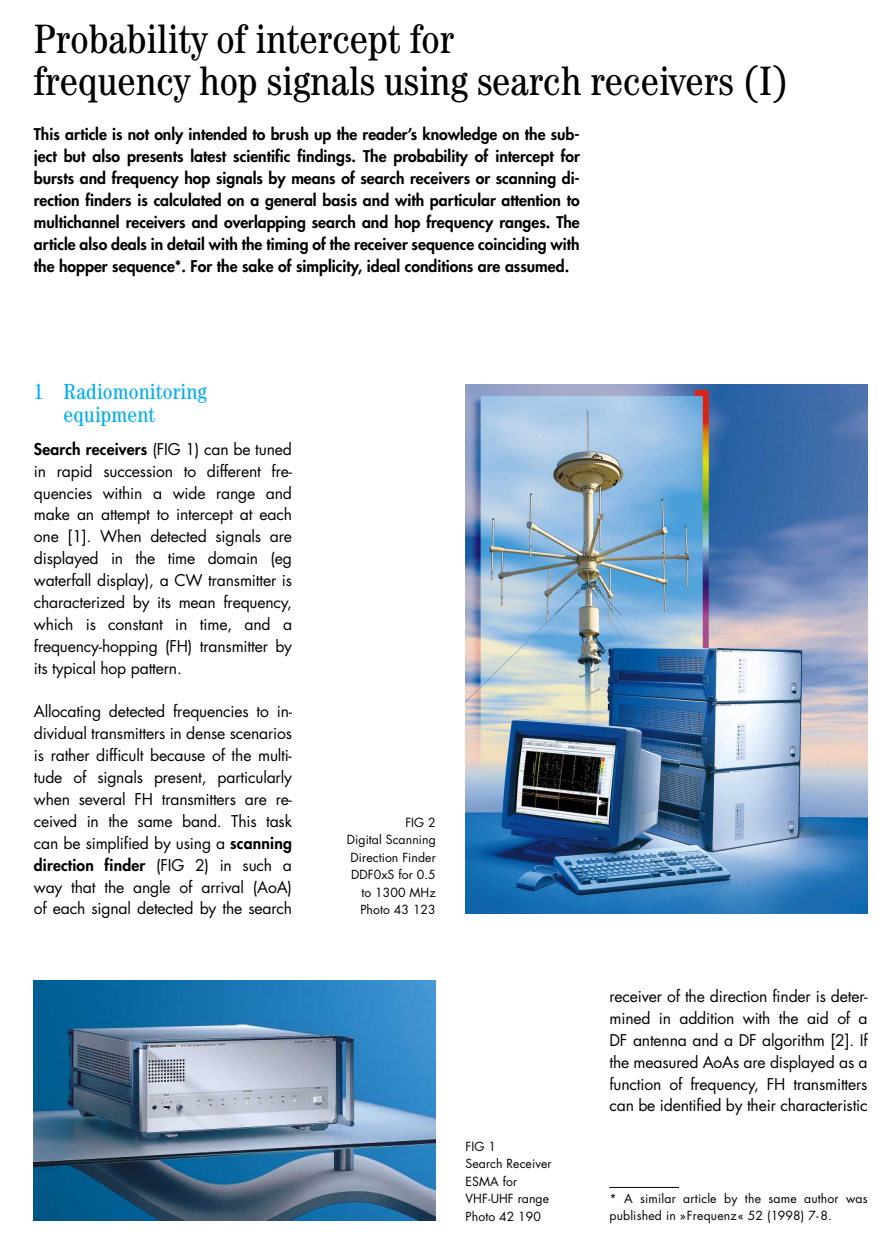
<style>
.page{position:relative;width:891px;height:1238px;background:#fff}
.page>*{position:absolute;margin:0;border:0;box-sizing:border-box;transform-origin:0 0}
.t1{font:condensed 41.12px/42px "Century";color:#000}
.t2{font:condensed 21.88px/23.6px "Century";letter-spacing:.01em;color:#00aeef}
.t3{font:15.75px/21.9px "Futura";letter-spacing:-.01em;color:#000;text-align:justify}
.t4{font:800 15.75px/21.9px "Futura";color:#000;text-align:justify}
.t5{font:12.25px/17.5px "Futura";letter-spacing:.005em;color:#000}
.s1{font-weight:800}
</style>
<div class="page">
<hr style="left:609px;top:1186px;width:70px;height:1px;background:#000">
<img style="left:34px;top:980px;width:402px;height:240px">
<img style="left:465px;top:384px;width:402px;height:529px">
<h1 class="t1" style="left:34px;top:21px;width:756px">Probability of intercept for<br>frequency hop signals using search receivers (I)</h1>
<p class="t4" style="left:34px;top:125px;width:547px">This article is not only intended to brush up the reader’s knowledge on the sub&shy;ject but also presents latest scientific findings. The probability of intercept for bursts and frequency hop signals by means of search receivers or scanning di&shy;rection finders is calculated on a general basis and with particular attention to multichannel receivers and overlapping search and hop frequency ranges. The article also deals in detail with the timing of the receiver sequence coinciding with the hopper sequence*. For the sake of simplicity, ideal conditions are assumed.</p>
<h2 class="t2" style="left:64px;top:381px;width:145px;text-indent:-30px">1 Radiomonitoring equipment</h2>
<p class="t3" style="left:34px;top:439px;width:260px"><span class="s1">Search receivers</span> (FIG 1) can be tuned in rapid succession to different fre&shy;quencies within a wide range and make an attempt to intercept at each one [1]. When detected signals are displayed in the time domain (eg waterfall display), a CW transmitter is characterized by its mean frequency, which is constant in time, and a frequency-hopping (FH) transmitter by its typical hop pattern.</p>
<p class="t3" style="left:34px;top:702px;width:260px">Allocating detected frequencies to in&shy;dividual transmitters in dense scenarios is rather difficult because of the multi&shy;tude of signals present, particularly when several FH transmitters are re&shy;ceived in the same band. This task can be simplified by using a <span class="s1">scanning direction finder</span> (FIG 2) in such a way that the angle of arrival (AoA) of each signal detected by the search</p>
<p class="t5" style="left:347px;top:814px;width:90px;text-align:right">FIG 2<br>Digital Scanning<br>Direction Finder<br>DDF0xS for 0.5 to 1300 MHz<br>Photo 43 123</p>
<p class="t5" style="left:465px;top:1138px;width:88px">FIG 1<br>Search Receiver<br>ESMA for<br>VHF-UHF range<br>Photo 42 190</p>
<p class="t3" style="left:609px;top:986px;width:260px">receiver of the direction finder is deter&shy;mined in addition with the aid of a DF antenna and a DF algorithm [2]. If the measured AoAs are displayed as a function of frequency, FH transmitters can be identified by their characteristic</p>
<p class="t5" style="left:609px;top:1190px;width:260px">* A similar article by the same author was published in »Frequenz« 52 (1998) 7-8.</p>
</div>
